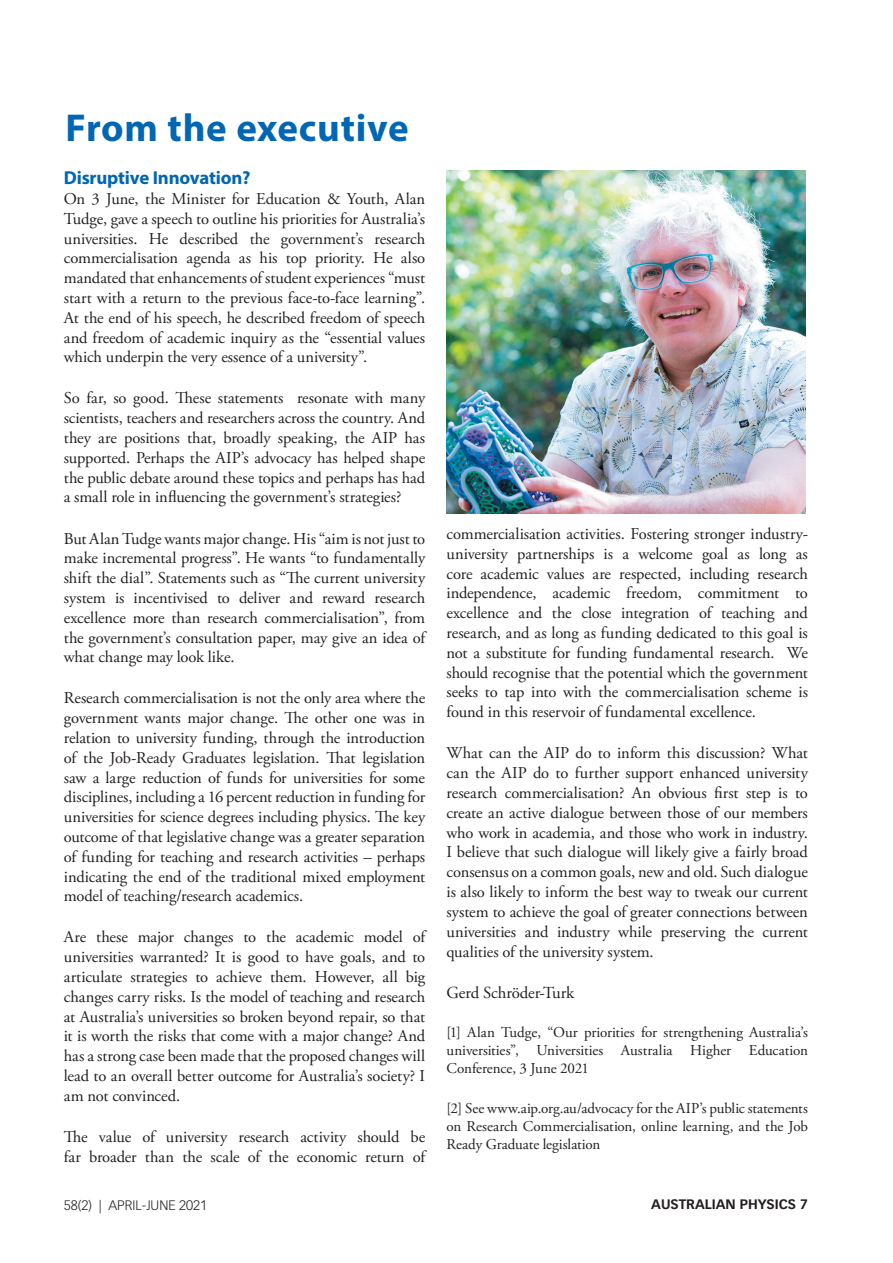
<style>
.page{position:relative;width:893px;height:1263px;background:#fff}
.page>*{position:absolute;margin:0;border:0;box-sizing:border-box;transform-origin:0 0}
.t1{font:700 39px "Myriad Pro";letter-spacing:.02em;color:#0166b3}
.t2{font:700 18.75px "Myriad Pro";letter-spacing:-.01em;color:#0166b3}
.t3{font:16.8px "Adobe Garamond Pro";letter-spacing:-.015em;color:#231f20}
.t4{font:16.5px/19.8px "Adobe Garamond Pro";letter-spacing:-.005em;color:#231f20;text-align:justify}
.t5{font:15px/18px "Adobe Garamond Pro";color:#231f20;text-align:justify}
.t6{font:300 13.5px "Vectora LT Pro";color:#231f20}
.t7{font:700 13.5px "Vectora LT Pro";color:#231f20}
</style>
<div class="page">
<img style="left:446px;top:171px;width:359px;height:342px">
<h1 class="t1" style="left:65px;top:102px;width:345px">From the executive</h1>
<p class="t2" style="left:64px;top:166px;width:188px">Disruptive Innovation?</p>
<p class="t4" style="left:64px;top:189px;width:363px">On 3 June, the Minister for Education &amp; Youth, Alan Tudge, gave a speech to outline his priorities for Australia’s universities. He described the government’s research commercialisation agenda as his top priority. He also mandated that enhancements of student experiences “must start with a return to the previous face-to-face learning”.<br>At the end of his speech, he described freedom of speech and freedom of academic inquiry as the “essential values which underpin the very essence of a university”.</p>
<p class="t4" style="left:64px;top:389px;width:363px">So far, so good. These statements resonate with many scientists, teachers and researchers across the country. And they are positions that, broadly speaking, the AIP has supported. Perhaps the AIP’s advocacy has helped shape the public debate around these topics and perhaps has had a small role in influencing the government’s strategies?</p>
<p class="t4" style="left:64px;top:529px;width:363px">But Alan Tudge wants major change. His “aim is not just to make incremental progress”. He wants “to fundamentally shift the dial”. Statements such as “The current university system is incentivised to deliver and reward research excellence more than research commercialisation”, from the government’s consultation paper, may give an idea of what change may look like.</p>
<p class="t4" style="left:64px;top:689px;width:363px">Research commercialisation is not the only area where the government wants major change. The other one was in relation to university funding, through the introduction of the Job-Ready Graduates legislation. That legislation saw a large reduction of funds for universities for some disciplines, including a 16 percent reduction in funding for universities for science degrees including physics. The key outcome of that legislative change was a greater separation of funding for teaching and research activities – perhaps indicating the end of the traditional mixed employment model of teaching/research academics.</p>
<p class="t4" style="left:64px;top:928px;width:363px">Are these major changes to the academic model of universities warranted? It is good to have goals, and to articulate strategies to achieve them. However, all big changes carry risks. Is the model of teaching and research at Australia’s universities so broken beyond repair, so that it is worth the risks that come with a major change? And has a strong case been made that the proposed changes will lead to an overall better outcome for Australia’s society? I am not convinced.</p>
<p class="t4" style="left:64px;top:1127px;width:363px">The value of university research activity should be far broader than the scale of the economic return of</p>
<p class="t4" style="left:446px;top:524px;width:363px">commercialisation activities. Fostering stronger industry&shy;university partnerships is a welcome goal as long as core academic values are respected, including research independence, academic freedom, commitment to excellence and the close integration of teaching and research, and as long as funding dedicated to this goal is not a substitute for funding fundamental research. We should recognise that the potential which the government seeks to tap into with the commercialisation scheme is found in this reservoir of fundamental excellence.</p>
<p class="t4" style="left:446px;top:744px;width:363px">What can the AIP do to inform this discussion? What can the AIP do to further support enhanced university research commercialisation? An obvious first step is to create an active dialogue between those of our members who work in academia, and those who work in industry.<br>I believe that such dialogue will likely give a fairly broad consensus on a common goals, new and old. Such dialogue is also likely to inform the best way to tweak our current system to achieve the goal of greater connections between universities and industry while preserving the current qualities of the university system.</p>
<p class="t3" style="left:446px;top:983px;width:129px">Gerd Schröder-Turk</p>
<p class="t5" style="left:446px;top:1024px;width:363px">[1] Alan Tudge, “Our priorities for strengthening Australia’s universities”, Universities Australia Higher Education Conference, 3 June 2021</p>
<p class="t5" style="left:446px;top:1099px;width:363px">[2] See www.aip.org.au/advocacy for the AIP’s public statements on Research Commercialisation, online learning, and the Job Ready Graduate legislation</p>
<p class="t6" style="left:64px;top:1197px;width:145px">58(2) | APRIL-JUNE 2021</p>
<p class="t7" style="left:651px;top:1196px;width:158px">AUSTRALIAN PHYSICS 7</p>
</div>
